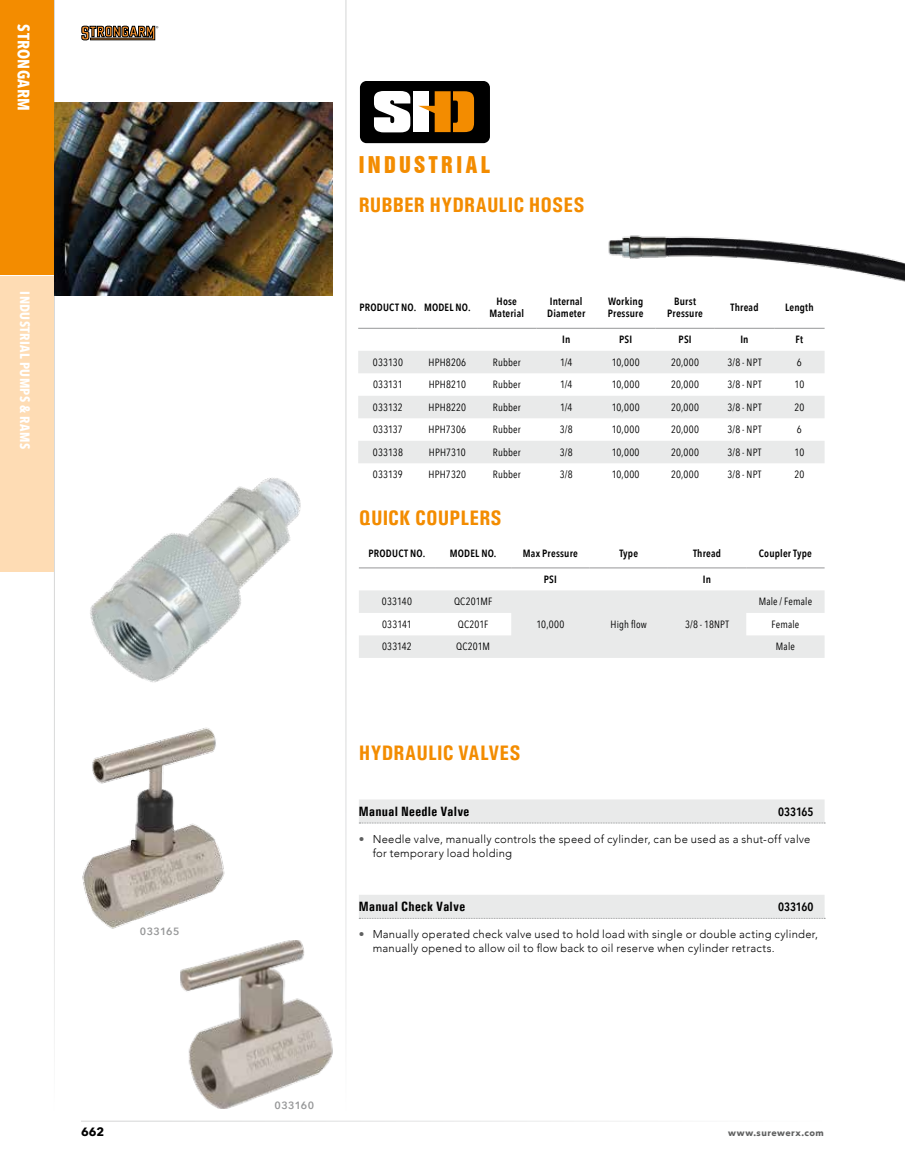
<style>
.page{position:relative;width:905px;height:1161px;background:#fff}
.page>*{position:absolute;margin:0;border:0;box-sizing:border-box;transform-origin:0 0}
.t1{font:21.15px "Swiss 921 BT Regular A";letter-spacing:.165em;color:#f38c00}
.t2{font:700 condensed 21px "Univers";letter-spacing:.005em;color:#f38c00}
.t3{font:700 16.5px "Avenir Next Condensed";letter-spacing:.02em;color:#fff}
.t4{font:700 condensed 13.5px "Univers";letter-spacing:.025em;color:#000}
.t5{font:700 13.5px "Avenir Next Condensed";letter-spacing:.03em;color:#fff}
.t6{font:600 12px "Avenir Next Condensed";letter-spacing:.005em;color:#000}
.t7{font:700 12px "Avenir Next";color:#000}
.t8{font:300 11.25px/13.5px "Avenir";letter-spacing:.02em;color:#000}
.t9{font:10.5px "Avenir Next Condensed";letter-spacing:.02em;color:#000}
.t10{font:600 10.5px/12px "Avenir Next Condensed";letter-spacing:.02em;color:#000;text-align:center}
.t11{font:600 10.5px "Avenir Next";letter-spacing:.035em;color:#969798}
.t12{font:700 9px "Avenir Next";letter-spacing:.055em;color:#5f6060}
.s1{font-family:"Avenir Next";font-weight:400;color:#5f6060}
</style>
<div class="page">
<svg style="left:81px;top:26px;width:77px;height:14px"></svg>
<div style="left:0;top:0;width:54px;height:275px;background:#f38c00"></div>
<div style="left:0;top:276px;width:54px;height:295px;background:#fedcb4"></div>
<img style="left:90px;top:478px;width:211px;height:205px">
<img style="left:82px;top:727px;width:143px;height:202px">
<img style="left:180px;top:940px;width:153px;height:168px">
<img style="left:54px;top:102px;width:278px;height:193px">
<img style="left:608px;top:235px;width:296px;height:47px">
<div style="left:360px;top:81px;width:130px;height:62px;background:#000;border-radius:7px"></div>
<svg style="left:374px;top:91px;width:36px;height:41px"></svg>
<div style="left:412px;top:91px;width:16px;height:41px;background:#fff"></div>
<svg style="left:418px;top:91px;width:56px;height:41px"></svg>
<svg style="left:358px;top:351px;width:466px;height:112px;fill:#e9eaea"></svg>
<hr style="left:358px;top:328px;width:59px;height:1px;background:#969798">
<hr style="left:417px;top:328px;width:60px;height:1px;background:#969798">
<hr style="left:477px;top:328px;width:59px;height:1px;background:#969798">
<hr style="left:536px;top:328px;width:60px;height:1px;background:#969798">
<hr style="left:596px;top:328px;width:59px;height:1px;background:#969798">
<hr style="left:655px;top:328px;width:59px;height:1px;background:#969798">
<hr style="left:714px;top:328px;width:60px;height:1px;background:#969798">
<hr style="left:774px;top:328px;width:50px;height:1px;background:#969798">
<svg style="left:359px;top:590px;width:465px;height:68px"></svg>
<hr style="left:359px;top:568px;width:76px;height:1px;background:#969798">
<hr style="left:435px;top:568px;width:76px;height:1px;background:#969798">
<hr style="left:511px;top:568px;width:78px;height:1px;background:#969798">
<hr style="left:589px;top:568px;width:79px;height:1px;background:#969798">
<hr style="left:668px;top:568px;width:78px;height:1px;background:#969798">
<hr style="left:746px;top:568px;width:78px;height:1px;background:#969798">
<div style="left:359px;top:799px;width:465px;height:24px;background:#e9eaea"></div>
<svg style="left:359px;top:823px;width:466px;height:1px"></svg>
<div style="left:359px;top:895px;width:465px;height:24px;background:#e9eaea"></div>
<svg style="left:359px;top:918px;width:466px;height:1px"></svg>
<h3 class="t3" style="left:34px;top:24px;width:88px;rotate:90deg">STRONGARM</h3>
<p class="t5" style="left:33px;top:291px;width:159px;rotate:90deg">INDUSTRIAL PUMPS &amp; RAMS</p>
<p class="t11" style="left:140px;top:923px;width:41px">033165</p>
<h1 class="t1" style="left:359px;top:150px;width:132px">INDUSTRIAL</h1>
<h2 class="t2" style="left:359px;top:192px;width:227px">RUBBER HYDRAULIC HOSES</h2>
<p class="t10" style="left:359px;top:301px;width:113px">PRODUCT NO. MODEL NO.</p>
<p class="t10" style="left:489px;top:295px;width:36px">Hose<br>Material</p>
<p class="t10" style="left:547px;top:295px;width:40px;text-align:left">Internal<br>Diameter</p>
<p class="t10" style="left:608px;top:295px;width:37px;text-align:left">Working<br>Pressure</p>
<p class="t10" style="left:667px;top:295px;width:37px">Burst<br>Pressure</p>
<p class="t10" style="left:730px;top:301px;width:30px">Thread</p>
<p class="t10" style="left:785px;top:301px;width:30px">Length</p>
<p class="t10" style="left:562px;top:333px;width:10px">In</p>
<p class="t10" style="left:619px;top:333px;width:15px">PSI</p>
<p class="t10" style="left:678px;top:333px;width:15px">PSI</p>
<p class="t10" style="left:740px;top:333px;width:10px">In</p>
<p class="t10" style="left:795px;top:333px;width:9px">Ft</p>
<p class="t9" style="left:373px;top:353px;width:32px">033130</p>
<p class="t9" style="left:428px;top:353px;width:39px">HPH8206</p>
<p class="t9" style="left:493px;top:353px;width:29px">Rubber</p>
<p class="t9" style="left:560px;top:353px;width:14px">1/4</p>
<p class="t9" style="left:611px;top:353px;width:29px">10,000</p>
<p class="t9" style="left:671px;top:353px;width:30px">20,000</p>
<p class="t9" style="left:727px;top:353px;width:36px">3/8 - NPT</p>
<p class="t9" style="left:797px;top:353px;width:6px">6</p>
<p class="t9" style="left:373px;top:376px;width:31px">033131</p>
<p class="t9" style="left:428px;top:376px;width:39px">HPH8210</p>
<p class="t9" style="left:493px;top:376px;width:29px">Rubber</p>
<p class="t9" style="left:560px;top:376px;width:14px">1/4</p>
<p class="t9" style="left:611px;top:376px;width:29px">10,000</p>
<p class="t9" style="left:671px;top:376px;width:30px">20,000</p>
<p class="t9" style="left:727px;top:376px;width:36px">3/8 - NPT</p>
<p class="t9" style="left:794px;top:376px;width:11px">10</p>
<p class="t9" style="left:373px;top:398px;width:31px">033132</p>
<p class="t9" style="left:428px;top:398px;width:39px">HPH8220</p>
<p class="t9" style="left:493px;top:398px;width:29px">Rubber</p>
<p class="t9" style="left:560px;top:398px;width:14px">1/4</p>
<p class="t9" style="left:611px;top:398px;width:29px">10,000</p>
<p class="t9" style="left:671px;top:398px;width:30px">20,000</p>
<p class="t9" style="left:727px;top:398px;width:36px">3/8 - NPT</p>
<p class="t9" style="left:794px;top:398px;width:11px">20</p>
<p class="t9" style="left:373px;top:421px;width:31px">033137</p>
<p class="t9" style="left:428px;top:421px;width:39px">HPH7306</p>
<p class="t9" style="left:493px;top:421px;width:29px">Rubber</p>
<p class="t9" style="left:559px;top:421px;width:14px">3/8</p>
<p class="t9" style="left:611px;top:421px;width:29px">10,000</p>
<p class="t9" style="left:671px;top:421px;width:30px">20,000</p>
<p class="t9" style="left:727px;top:421px;width:36px">3/8 - NPT</p>
<p class="t9" style="left:797px;top:421px;width:6px">6</p>
<p class="t9" style="left:373px;top:443px;width:32px">033138</p>
<p class="t9" style="left:429px;top:443px;width:38px">HPH7310</p>
<p class="t9" style="left:493px;top:443px;width:29px">Rubber</p>
<p class="t9" style="left:559px;top:443px;width:14px">3/8</p>
<p class="t9" style="left:611px;top:443px;width:29px">10,000</p>
<p class="t9" style="left:671px;top:443px;width:30px">20,000</p>
<p class="t9" style="left:727px;top:443px;width:36px">3/8 - NPT</p>
<p class="t9" style="left:794px;top:443px;width:11px">10</p>
<p class="t9" style="left:373px;top:466px;width:31px">033139</p>
<p class="t9" style="left:428px;top:466px;width:39px">HPH7320</p>
<p class="t9" style="left:493px;top:466px;width:29px">Rubber</p>
<p class="t9" style="left:559px;top:466px;width:14px">3/8</p>
<p class="t9" style="left:611px;top:466px;width:29px">10,000</p>
<p class="t9" style="left:671px;top:466px;width:30px">20,000</p>
<p class="t9" style="left:727px;top:466px;width:36px">3/8 - NPT</p>
<p class="t9" style="left:794px;top:466px;width:11px">20</p>
<h2 class="t2" style="left:359px;top:505px;width:144px">QUICK COUPLERS</h2>
<p class="t10" style="left:368px;top:547px;width:58px">PRODUCT NO.</p>
<p class="t10" style="left:450px;top:547px;width:48px">MODEL NO.</p>
<p class="t10" style="left:523px;top:547px;width:56px">Max Pressure</p>
<p class="t10" style="left:619px;top:547px;width:20px">Type</p>
<p class="t10" style="left:693px;top:547px;width:30px">Thread</p>
<p class="t10" style="left:758px;top:547px;width:55px">Coupler Type</p>
<p class="t10" style="left:544px;top:573px;width:15px">PSI</p>
<p class="t10" style="left:703px;top:573px;width:10px">In</p>
<p class="t9" style="left:382px;top:593px;width:32px">033140</p>
<p class="t9" style="left:454px;top:593px;width:40px">QC201MF</p>
<p class="t9" style="left:536px;top:615px;width:29px">10,000</p>
<p class="t9" style="left:610px;top:615px;width:38px">High flow</p>
<p class="t9" style="left:685px;top:615px;width:46px">3/8 - 18NPT</p>
<p class="t9" style="left:758px;top:593px;width:55px">Male / Female</p>
<p class="t9" style="left:382px;top:615px;width:31px">033141</p>
<p class="t9" style="left:458px;top:615px;width:32px">QC201F</p>
<p class="t9" style="left:771px;top:615px;width:29px">Female</p>
<p class="t9" style="left:382px;top:638px;width:31px">033142</p>
<p class="t9" style="left:456px;top:638px;width:35px">QC201M</p>
<p class="t9" style="left:776px;top:638px;width:21px">Male</p>
<h2 class="t2" style="left:359px;top:740px;width:163px">HYDRAULIC VALVES</h2>
<p class="t4" style="left:359px;top:803px;width:112px">Manual Needle Valve</p>
<p class="t6" style="left:778px;top:802px;width:37px">033165</p>
<p class="t8" style="left:373px;top:833px;width:439px;text-indent:-14px"><span class="s1">•</span> Needle valve, manually controls the speed of cylinder, can be used as a shut-off valve for temporary load holding</p>
<p class="t4" style="left:359px;top:899px;width:108px">Manual Check Valve</p>
<p class="t6" style="left:778px;top:897px;width:37px">033160</p>
<p class="t8" style="left:373px;top:928px;width:447px;text-indent:-14px"><span class="s1">•</span> Manually operated check valve used to hold load with single or double acting cylinder, manually opened to allow oil to flow back to oil reserve when cylinder retracts.</p>
<p class="t11" style="left:274px;top:1096px;width:41px">033160</p>
<p class="t7" style="left:81px;top:1122px;width:25px">662</p>
<p class="t12" style="left:728px;top:1125px;width:97px">www.surewerx.com</p>
</div>
